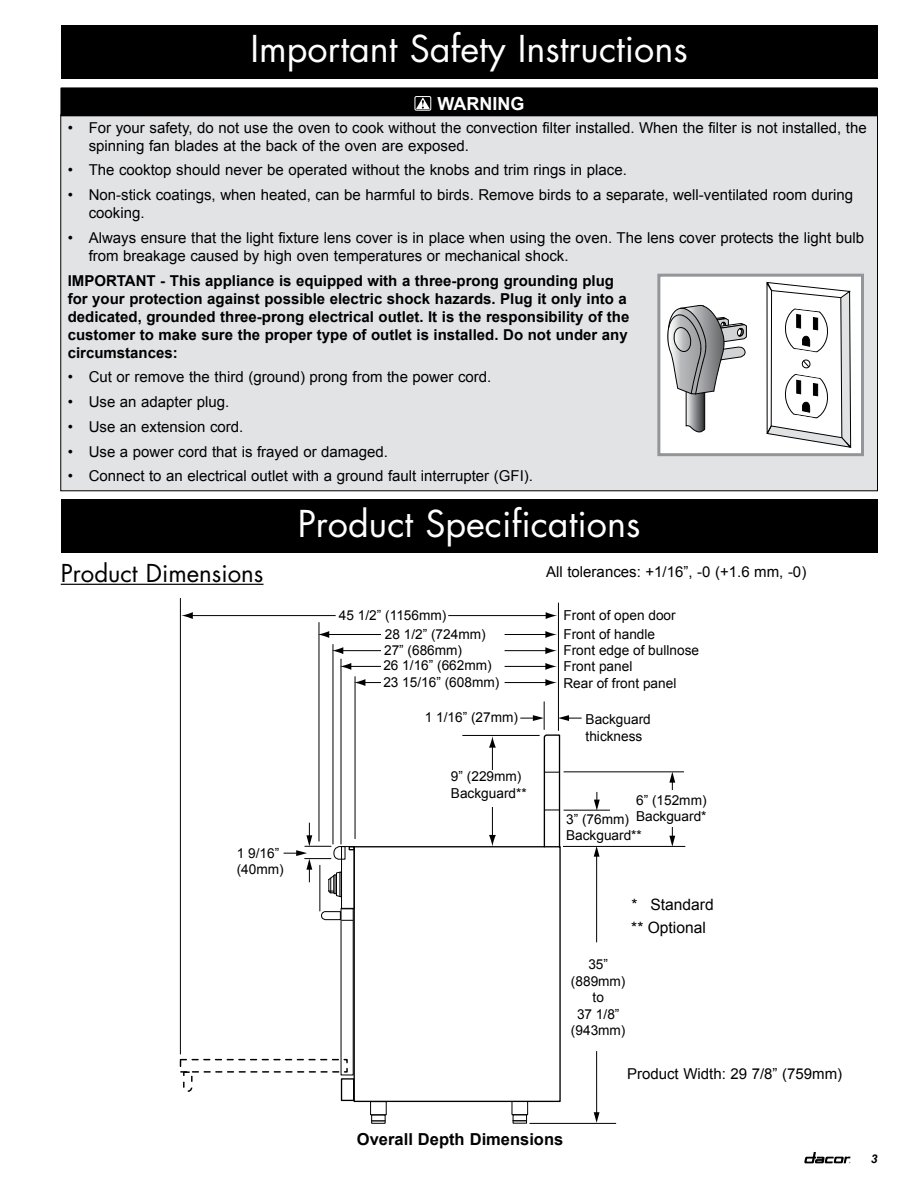
<style>
.page{position:relative;width:918px;height:1188px;background:#fff}
.page>*{position:absolute;margin:0;border:0;box-sizing:border-box;transform-origin:0 0}
.t1{font:36px "Futura Std";color:#fff}
.t2{font:24px "Futura Std";color:#000}
.t3{font:700 18px "Arial";color:#fff}
.t4{font:700 16.5px "Arial";color:#000}
.t5{font:15.6px "Arial";color:#000}
.t6{font:15px/18px "Arial";color:#000}
.t7{font:700 15px/18px "Arial";color:#000}
.t8{font:13.65px/16.5px "Arial";color:#000}
.t9{font:italic 700 12px "Arial";color:#000}
</style>
<div class="page">
<svg style="left:804px;top:1152px;width:46px;height:11px"></svg>
<div style="left:61px;top:25px;width:817px;height:54px;background:#000"></div>
<div style="left:61px;top:500px;width:817px;height:54px;background:#000"></div>
<hr style="left:61px;top:584px;width:203px;height:1px;background:#000">
<div style="left:61px;top:115px;width:817px;height:376px;background:#e2e3e4"></div>
<div style="left:61px;top:88px;width:816px;height:28px;background:#000"></div>
<svg style="left:877px;top:88px;width:1px;height:28px"></svg>
<hr style="left:61px;top:116px;width:817px;height:1px;background:#000">
<svg style="left:414px;top:97px;width:18px;height:14px"></svg>
<div style="left:415px;top:96px;width:16px;height:14px;border:1px solid #fff"></div>
<svg style="left:416px;top:97px;width:14px;height:12px"></svg>
<div style="left:659px;top:275px;width:203px;height:180px;background:#fff"></div>
<svg style="left:766px;top:282px;width:86px;height:166px"></svg>
<svg style="left:667px;top:305px;width:80px;height:128px"></svg>
<div style="left:657px;top:274px;width:207px;height:182px;border:3px solid #939598"></div>
<hr style="left:596px;top:855px;width:1px;height:87px;background:#000">
<svg style="left:594px;top:847px;width:6px;height:10px"></svg>
<hr style="left:596px;top:1051px;width:1px;height:63px;background:#000">
<svg style="left:594px;top:1112px;width:6px;height:11px"></svg>
<hr style="left:320px;top:865px;width:1px;height:46px;background:#000">
<hr style="left:319px;top:623px;width:1px;height:218px;background:#000">
<hr style="left:530px;top:1123px;width:86px;height:1px;background:#000">
<hr style="left:341px;top:659px;width:1px;height:185px;background:#000">
<hr style="left:355px;top:677px;width:1px;height:162px;background:#000">
<hr style="left:558px;top:603px;width:1px;height:127px;background:#000">
<hr style="left:333px;top:644px;width:1px;height:200px;background:#000">
<div style="left:370px;top:1101px;width:17px;height:14px;border:1px solid #000"></div>
<div style="left:371px;top:1115px;width:14px;height:9px;border:1px solid #000"></div>
<svg style="left:372px;top:1120px;width:13px;height:2px"></svg>
<div style="left:512px;top:1101px;width:16px;height:14px;border:1px solid #000"></div>
<svg style="left:513px;top:1120px;width:13px;height:1px"></svg>
<div style="left:354px;top:846px;width:207px;height:256px;border:1px solid #000"></div>
<div style="left:341px;top:908px;width:13px;height:167px;border:1px solid #000"></div>
<div style="left:341px;top:1078px;width:13px;height:23px;border:1px solid #000"></div>
<div style="left:341px;top:846px;width:14px;height:63px;border:1px solid #000"></div>
<svg style="left:321px;top:911px;width:32px;height:10px"></svg>
<hr style="left:564px;top:810px;width:46px;height:1px;background:#000">
<hr style="left:564px;top:772px;width:120px;height:1px;background:#000">
<hr style="left:462px;top:735px;width:78px;height:1px;background:#000">
<svg style="left:520px;top:702px;width:62px;height:147px"></svg>
<svg style="left:669px;top:827px;width:6px;height:19px"></svg>
<svg style="left:669px;top:772px;width:6px;height:18px"></svg>
<hr style="left:563px;top:846px;width:122px;height:1px;background:#000">
<svg style="left:594px;top:792px;width:6px;height:19px"></svg>
<svg style="left:284px;top:823px;width:71px;height:75px"></svg>
<hr style="left:363px;top:682px;width:185px;height:1px;background:#000">
<svg style="left:545px;top:679px;width:12px;height:7px"></svg>
<svg style="left:354px;top:679px;width:11px;height:7px"></svg>
<hr style="left:492px;top:745px;width:1px;height:92px;background:#000">
<svg style="left:489px;top:736px;width:7px;height:12px"></svg>
<svg style="left:489px;top:835px;width:7px;height:12px"></svg>
<hr style="left:349px;top:666px;width:199px;height:1px;background:#000">
<svg style="left:545px;top:663px;width:12px;height:7px"></svg>
<svg style="left:340px;top:663px;width:11px;height:7px"></svg>
<hr style="left:341px;top:650px;width:207px;height:1px;background:#000">
<svg style="left:545px;top:647px;width:12px;height:7px"></svg>
<svg style="left:332px;top:647px;width:11px;height:7px"></svg>
<hr style="left:327px;top:634px;width:221px;height:1px;background:#000">
<svg style="left:545px;top:631px;width:12px;height:7px"></svg>
<svg style="left:318px;top:631px;width:11px;height:7px"></svg>
<div style="left:382px;top:632px;width:122px;height:53px;background:#fff"></div>
<hr style="left:180px;top:598px;width:1px;height:456px;background:#000">
<svg style="left:183px;top:1073px;width:10px;height:19px"></svg>
<div style="left:180px;top:1059px;width:168px;height:14px;border:1px dashed #000"></div>
<hr style="left:191px;top:615px;width:357px;height:1px;background:#000">
<svg style="left:546px;top:612px;width:11px;height:7px"></svg>
<svg style="left:181px;top:612px;width:12px;height:7px"></svg>
<div style="left:454px;top:771px;width:80px;height:36px;background:#fff"></div>
<div style="left:336px;top:606px;width:112px;height:17px;background:#fff"></div>
<h1 class="t1" style="left:250px;top:26px;width:439px">Important Safety Instructions</h1>
<p class="t3" style="left:437px;top:92px;width:88px">WARNING</p>
<p class="t6" style="left:89px;top:119px;width:780px;text-indent:-21px">• For your safety, do not use the oven to cook without the convection filter installed. When the filter is not installed, the spinning fan blades at the back of the oven are exposed.</p>
<p class="t6" style="left:68px;top:161px;width:561px">• The cooktop should never be operated without the knobs and trim rings in place.</p>
<p class="t6" style="left:89px;top:186px;width:766px;text-indent:-21px">• Non-stick coatings, when heated, can be harmful to birds. Remove birds to a separate, well-ventilated room during cooking.</p>
<p class="t6" style="left:89px;top:229px;width:777px;text-indent:-21px">• Always ensure that the light fixture lens cover is in place when using the oven. The lens cover protects the light bulb from breakage caused by high oven temperatures or mechanical shock.</p>
<p class="t7" style="left:68px;top:272px;width:563px">IMPORTANT - This appliance is equipped with a three-prong grounding plug for your protection against possible electric shock hazards. Plug it only into a dedicated, grounded three-prong electrical outlet. It is the responsibility of the customer to make sure the proper type of outlet is installed. Do not under any circumstances:</p>
<p class="t6" style="left:68px;top:368px;width:425px">• Cut or remove the third (ground) prong from the power cord.</p>
<p class="t6" style="left:68px;top:393px;width:163px">• Use an adapter plug.</p>
<p class="t6" style="left:68px;top:418px;width:177px">• Use an extension cord.</p>
<p class="t6" style="left:68px;top:443px;width:322px">• Use a power cord that is frayed or damaged.</p>
<p class="t6" style="left:68px;top:467px;width:467px">• Connect to an electrical outlet with a ground fault interrupter (GFI).</p>
<h2 class="t2" style="left:61px;top:558px;width:204px">Product Dimensions</h2>
<p class="t8" style="left:237px;top:845px;width:48px">1 9/16” (40mm)</p>
<h1 class="t1" style="left:298px;top:501px;width:344px">Product Specifications</h1>
<p class="t8" style="left:339px;top:607px;width:109px">45 1/2” (1156mm)</p>
<p class="t8" style="left:385px;top:626px;width:102px">28 1/2” (724mm)</p>
<p class="t8" style="left:383px;top:674px;width:117px">23 15/16” (608mm)</p>
<p class="t8" style="left:384px;top:642px;width:80px">27” (686mm)</p>
<p class="t8" style="left:383px;top:658px;width:110px">26 1/16” (662mm)</p>
<p class="t8" style="left:425px;top:709px;width:95px">1 1/16” (27mm)</p>
<p class="t8" style="left:451px;top:768px;width:77px">9” (229mm)<br>Backguard**</p>
<p class="t6" style="left:546px;top:563px;width:262px">All tolerances: +1/16”, -0 (+1.6 mm, -0)</p>
<p class="t8" style="left:563px;top:606px;width:114px;line-height:18.9px">Front of open door<br>Front of handle</p>
<p class="t8" style="left:563px;top:643px;width:137px">Front edge of bullnose<br>Front panel<br>Rear of front panel</p>
<p class="t8" style="left:586px;top:711px;width:67px">Backguard thickness</p>
<p class="t8" style="left:636px;top:792px;width:72px">6” (152mm)<br>Backguard*</p>
<p class="t8" style="left:566px;top:811px;width:77px">3” (76mm)<br>Backguard**</p>
<p class="t5" style="left:631px;top:894px;width:84px">* Standard</p>
<p class="t5" style="left:631px;top:917px;width:76px">** Optional</p>
<p class="t8" style="left:571px;top:956px;width:56px;text-align:center">35” (889mm) to<br>37 1/8” (943mm)</p>
<p class="t6" style="left:627px;top:1064px;width:217px">Product Width: 29 7/8” (759mm)</p>
<p class="t4" style="left:357px;top:1128px;width:208px">Overall Depth Dimensions</p>
<p class="t9" style="left:871px;top:1151px;width:8px">3</p>
</div>
